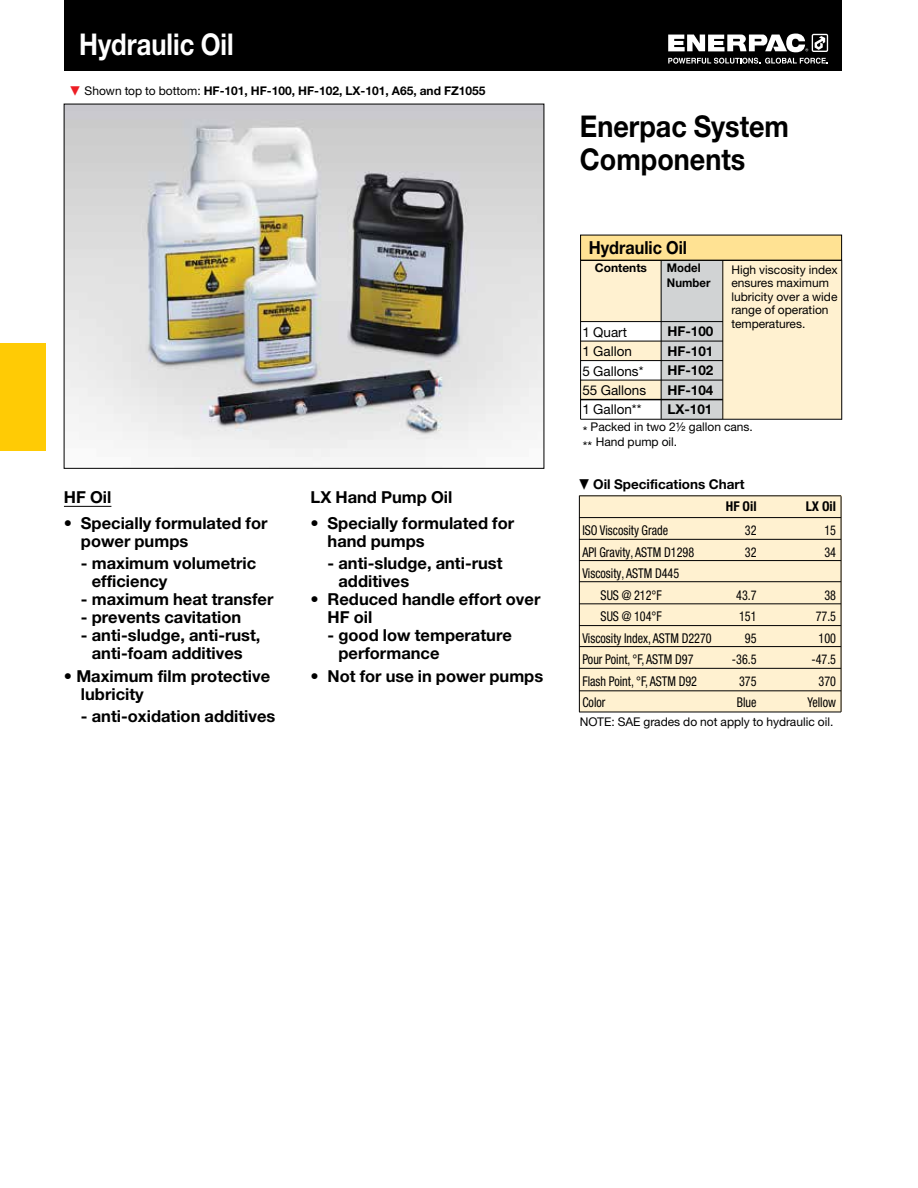
<style>
.page{position:relative;width:918px;height:1188px;background:#fff}
.page>*{position:absolute;margin:0;border:0;box-sizing:border-box;transform-origin:0 0}
.t1{font:700 30px/33px "Helvetica Neue LTW1 G";color:#000;scale:.9 1}
.t2{font:700 30px "Helvetica Neue LTW1 G";color:#fff;scale:.85 1}
.t3{font:700 18px "Helvetica Neue LTW1 G";color:#000;scale:.9 1}
.t4{font:700 16.5px/18px "Helvetica Neue LTW1 G";color:#000}
.t5{font:condensed 13.5px/21.5px "Helvetica Neue LTW1 G";color:#000;text-align:center;scale:.9 1}
.t6{font:700 13.5px/19.5px "Helvetica Neue LTW1 G";color:#000;text-align:justify}
.t7{font:13.5px/19.5px "Helvetica Neue LTW1 G";color:#000}
.t8{font:700 condensed 13.5px "Helvetica Neue LTW1 G";color:#000}
.t9{font:12px/13.5px "Helvetica Neue LTW1 G";color:#000}
.t10{font:700 12px "Helvetica Neue LTW1 G";color:#000}
.t11{font:700 12px/14.2px "Helvetica Neue LTW1 G";color:#000;scale:.95 1}
.s1{color:#ed1d24}
.s2{font-weight:400}
.s3{font-size:13.5px}
.s4{font-stretch:condensed}
</style>
<div class="page">
<div style="left:0;top:344px;width:46px;height:108px;background:#ffcb05"></div>
<div style="left:722px;top:261px;width:120px;height:158px;background:#fff1d0"></div>
<img style="left:66px;top:106px;width:476px;height:355px">
<div style="left:579px;top:496px;width:262px;height:216px;background:#fff1d0"></div>
<div style="left:581px;top:260px;width:142px;height:61px;background:#fff1d0"></div>
<div style="left:581px;top:341px;width:142px;height:20px;background:#fff1d0"></div>
<div style="left:581px;top:380px;width:142px;height:20px;background:#fff1d0"></div>
<div style="left:662px;top:260px;width:60px;height:159px;background:#d1d3d4"></div>
<div style="left:581px;top:235px;width:261px;height:25px;background:#ffe293"></div>
<hr style="left:580px;top:260px;width:1px;height:159px;background:#000">
<hr style="left:579px;top:691px;width:262px;height:1px;background:#000">
<hr style="left:661px;top:260px;width:1px;height:159px;background:#000">
<hr style="left:723px;top:260px;width:1px;height:159px;background:#000">
<hr style="left:581px;top:260px;width:261px;height:1px;background:#000">
<hr style="left:581px;top:341px;width:142px;height:1px;background:#000">
<hr style="left:581px;top:321px;width:142px;height:1px;background:#000">
<hr style="left:581px;top:360px;width:142px;height:1px;background:#000">
<hr style="left:581px;top:380px;width:142px;height:1px;background:#000">
<hr style="left:581px;top:399px;width:142px;height:1px;background:#000">
<hr style="left:579px;top:496px;width:1px;height:216px;background:#000">
<hr style="left:579px;top:496px;width:262px;height:1px;background:#000">
<hr style="left:579px;top:517px;width:262px;height:1px;background:#000">
<hr style="left:579px;top:539px;width:262px;height:1px;background:#000">
<hr style="left:579px;top:560px;width:262px;height:1px;background:#000">
<hr style="left:579px;top:581px;width:262px;height:1px;background:#000">
<hr style="left:579px;top:604px;width:262px;height:1px;background:#000">
<hr style="left:579px;top:625px;width:262px;height:1px;background:#000">
<hr style="left:579px;top:646px;width:262px;height:1px;background:#000">
<hr style="left:579px;top:668px;width:262px;height:1px;background:#000">
<hr style="left:841px;top:496px;width:1px;height:216px;background:#000">
<hr style="left:841px;top:260px;width:1px;height:160px;background:#000">
<hr style="left:581px;top:419px;width:261px;height:1px;background:#000">
<hr style="left:579px;top:712px;width:262px;height:1px;background:#000">
<div style="left:64px;top:0;width:778px;height:71px;background:#000"></div>
<svg style="left:668px;top:34px;width:160px;height:18px"></svg>
<svg style="left:668px;top:58px;width:160px;height:6px"></svg>
<hr style="left:64px;top:506px;width:47px;height:1px;background:#000">
<h1 class="t2" style="left:79px;top:25px;width:183px">Hydraulic Oil</h1>
<p class="t10" style="left:69px;top:83px;width:418px"><span class="s1">▼</span> <span class="s2">Shown top to bottom:</span> HF-101, HF-100, HF-102, LX-101, A65, and FZ1055</p>
<p class="t4" style="left:64px;top:488px;width:49px">HF Oil</p>
<p class="t4" style="left:81px;top:514px;width:188px;text-indent:-17px">• Specially formulated for power pumps</p>
<p class="t4" style="left:92px;top:554px;width:166px;text-indent:-11px">- maximum volumetric efficiency</p>
<p class="t4" style="left:81px;top:590px;width:194px">- maximum heat transfer</p>
<p class="t4" style="left:81px;top:608px;width:162px">- prevents cavitation</p>
<p class="t4" style="left:81px;top:626px;width:181px;text-align:center">- anti-sludge, anti-rust, anti-foam additives</p>
<p class="t4" style="left:81px;top:667px;width:191px;text-indent:-17px">• Maximum film protective lubricity</p>
<p class="t4" style="left:81px;top:707px;width:196px">- anti-oxidation additives</p>
<p class="t4" style="left:311px;top:488px;width:143px">LX Hand Pump Oil</p>
<p class="t4" style="left:328px;top:514px;width:188px;text-indent:-17px">• Specially formulated for hand pumps</p>
<p class="t4" style="left:338px;top:554px;width:166px;text-indent:-11px">- anti-sludge, anti-rust additives</p>
<p class="t4" style="left:328px;top:590px;width:214px;text-indent:-17px">• Reduced handle effort over<br>HF oil</p>
<p class="t4" style="left:338px;top:626px;width:175px;text-indent:-11px">- good low temperature performance</p>
<p class="t4" style="left:311px;top:667px;width:234px">• Not for use in power pumps</p>
<h1 class="t1" style="left:580px;top:110px;width:234px">Enerpac System<br>Components</h1>
<p class="t3" style="left:589px;top:237px;width:111px">Hydraulic Oil</p>
<p class="t10" style="left:595px;top:261px;width:54px">Contents</p>
<p class="t11" style="left:667px;top:261px;width:47px">Model<br>Number</p>
<p class="t9" style="left:731px;top:263px;width:108px">High viscosity index ensures maximum lubricity over a wide range of operation temperatures.</p>
<p class="t7" style="left:582px;top:322px;width:65px">1 Quart<br>1 Gallon<br>5 Gallons*<br>55 Gallons<br>1 Gallon**</p>
<p class="t9" style="left:583px;top:420px;width:172px;line-height:15px"><span class="s3">*</span> Packed in two 2½ gallon cans. <span class="s3">**</span> Hand pump oil.</p>
<p class="t6" style="left:667px;top:322px;width:48px">HF-100<br>HF-101<br>HF-102<br>HF-104<br>LX-101</p>
<p class="t6" style="left:726px;top:473px;width:32px;line-height:21.6px;text-indent:-148px">▼ Oil Specifications Chart<br><span class="s4">HF Oil</span></p>
<p class="t8" style="left:806px;top:498px;width:32px">LX Oil</p>
<p class="t5" style="left:582px;top:520px;width:97px">ISO Viscosity Grade</p>
<p class="t5" style="left:745px;top:520px;width:14px">32</p>
<p class="t5" style="left:824px;top:520px;width:14px">15</p>
<p class="t5" style="left:582px;top:541px;width:126px">API Gravity, ASTM D1298</p>
<p class="t5" style="left:745px;top:541px;width:14px">32</p>
<p class="t5" style="left:824px;top:541px;width:14px">34</p>
<p class="t5" style="left:582px;top:563px;width:109px">Viscosity, ASTM D445<br>SUS @ 212°F</p>
<p class="t5" style="left:736px;top:584px;width:24px">43.7</p>
<p class="t5" style="left:824px;top:584px;width:14px">38</p>
<p class="t5" style="left:601px;top:606px;width:69px">SUS @ 104°F</p>
<p class="t5" style="left:739px;top:606px;width:21px">151</p>
<p class="t5" style="left:816px;top:606px;width:24px">77.5</p>
<p class="t5" style="left:582px;top:627px;width:145px">Viscosity Index, ASTM D2270</p>
<p class="t5" style="left:745px;top:627px;width:14px">95</p>
<p class="t5" style="left:819px;top:627px;width:21px">100</p>
<p class="t5" style="left:582px;top:649px;width:125px">Pour Point, °F, ASTM D97</p>
<p class="t5" style="left:732px;top:649px;width:29px">-36.5</p>
<p class="t5" style="left:811px;top:649px;width:29px">-47.5</p>
<p class="t5" style="left:582px;top:670px;width:129px">Flash Point, °F, ASTM D92</p>
<p class="t5" style="left:739px;top:670px;width:21px">375</p>
<p class="t5" style="left:819px;top:670px;width:21px">370</p>
<p class="t5" style="left:582px;top:692px;width:27px">Color</p>
<p class="t5" style="left:737px;top:692px;width:24px">Blue</p>
<p class="t5" style="left:808px;top:692px;width:33px">Yellow</p>
<p class="t9" style="left:580px;top:715px;width:255px">NOTE: SAE grades do not apply to hydraulic oil.</p>
</div>
